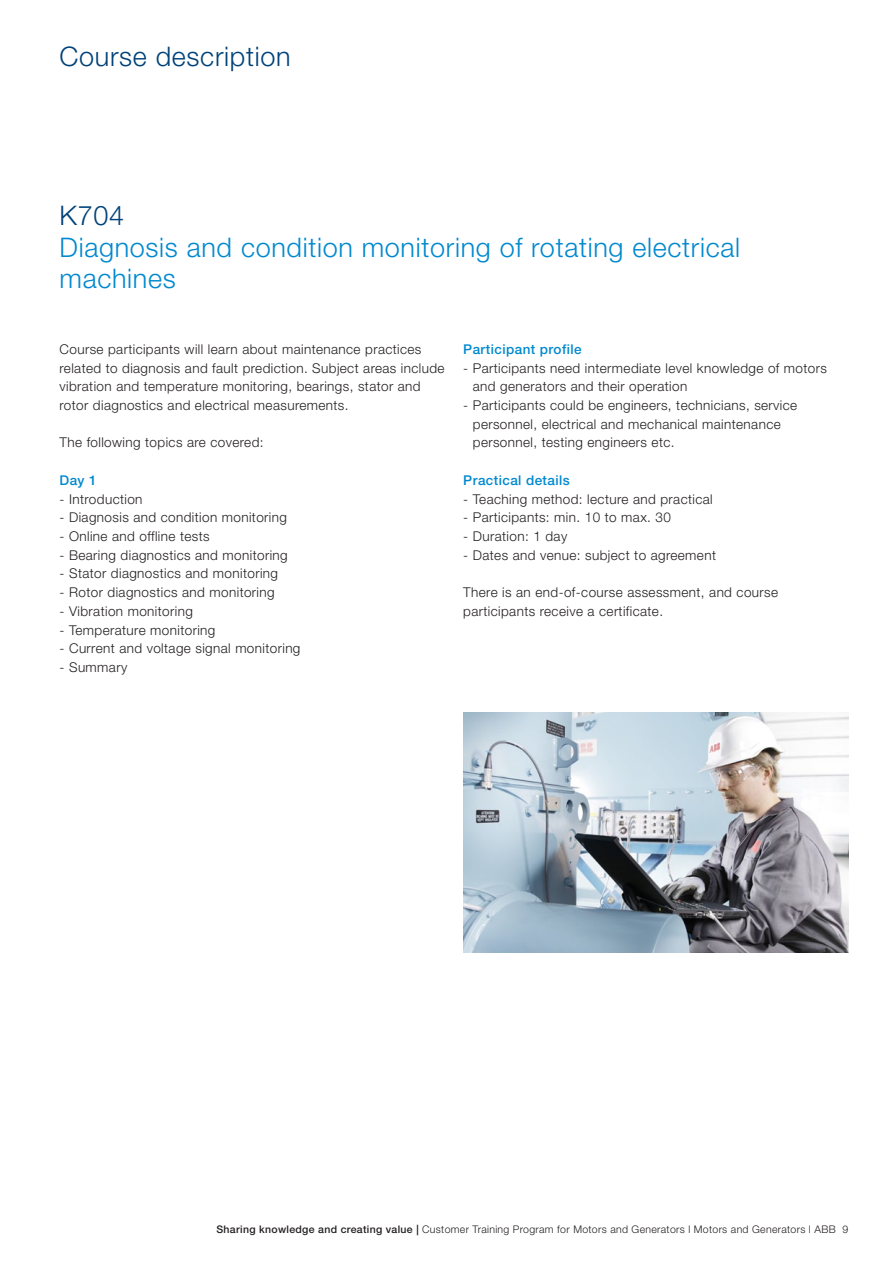
<style>
.page{position:relative;width:893px;height:1263px;background:#fff}
.page>*{position:absolute;margin:0;border:0;box-sizing:border-box;transform-origin:0 0}
.t1{font:300 27px/31.5px "Helvetica Neue CE";letter-spacing:.025em;color:#0089cf}
.t2{font:300 27px "Helvetica Neue CE";letter-spacing:.025em;color:#004279}
.t3{font:300 13.5px/18.8px "Helvetica Neue CE";letter-spacing:.03em;color:#231f20}
.t4{font:500 13.5px "Helvetica Neue CE";letter-spacing:.03em;color:#0089cf}
.t5{font:300 10.5px "Helvetica Neue CE";letter-spacing:.03em;color:#231f20}
.s1{font-weight:500}
</style>
<div class="page">
<img style="left:463px;top:713px;width:385px;height:239px">
<h1 class="t2" style="left:60px;top:40px;width:233px">Course description</h1>
<h1 class="t2" style="left:60px;top:199px;width:66px">K704</h1>
<h1 class="t1" style="left:60px;top:232px;width:682px">Diagnosis and condition monitoring of rotating electrical machines</h1>
<p class="t3" style="left:60px;top:340px;width:387px">Course participants will learn about maintenance practices related to diagnosis and fault prediction. Subject areas include vibration and temperature monitoring, bearings, stator and rotor diagnostics and electrical measurements.</p>
<p class="t3" style="left:60px;top:433px;width:206px">The following topics are covered:</p>
<p class="t4" style="left:60px;top:472px;width:39px">Day 1</p>
<p class="t3" style="left:60px;top:490px;width:85px">- Introduction</p>
<p class="t3" style="left:60px;top:508px;width:229px">- Diagnosis and condition monitoring</p>
<p class="t3" style="left:60px;top:527px;width:152px">- Online and offline tests</p>
<p class="t3" style="left:60px;top:546px;width:230px">- Bearing diagnostics and monitoring</p>
<p class="t3" style="left:60px;top:564px;width:220px">- Stator diagnostics and monitoring</p>
<p class="t3" style="left:60px;top:583px;width:217px">- Rotor diagnostics and monitoring</p>
<p class="t3" style="left:60px;top:602px;width:135px">- Vibration monitoring</p>
<p class="t3" style="left:60px;top:621px;width:157px">- Temperature monitoring</p>
<p class="t3" style="left:60px;top:639px;width:242px">- Current and voltage signal monitoring</p>
<p class="t3" style="left:60px;top:658px;width:69px">- Summary</p>
<p class="t4" style="left:463px;top:341px;width:120px">Participant profile</p>
<p class="t3" style="left:473px;top:359px;width:356px;text-indent:-10px">- Participants need intermediate level knowledge of motors and generators and their operation</p>
<p class="t3" style="left:473px;top:396px;width:326px;text-indent:-10px">- Participants could be engineers, technicians, service personnel, electrical and mechanical maintenance personnel, testing engineers etc.</p>
<p class="t4" style="left:463px;top:472px;width:108px">Practical details</p>
<p class="t3" style="left:463px;top:490px;width:251px">- Teaching method: lecture and practical</p>
<p class="t3" style="left:463px;top:508px;width:209px">- Participants: min. 10 to max. 30</p>
<p class="t3" style="left:463px;top:527px;width:106px">- Duration: 1 day</p>
<p class="t3" style="left:463px;top:546px;width:254px">- Dates and venue: subject to agreement</p>
<p class="t3" style="left:463px;top:583px;width:316px">There is an end-of-course assessment, and course participants receive a certificate.</p>
<p class="t5" style="left:216px;top:1223px;width:633px"><span class="s1">Sharing knowledge and creating value |</span> Customer Training Program for Motors and Generators l Motors and Generators l ABB 9</p>
</div>
